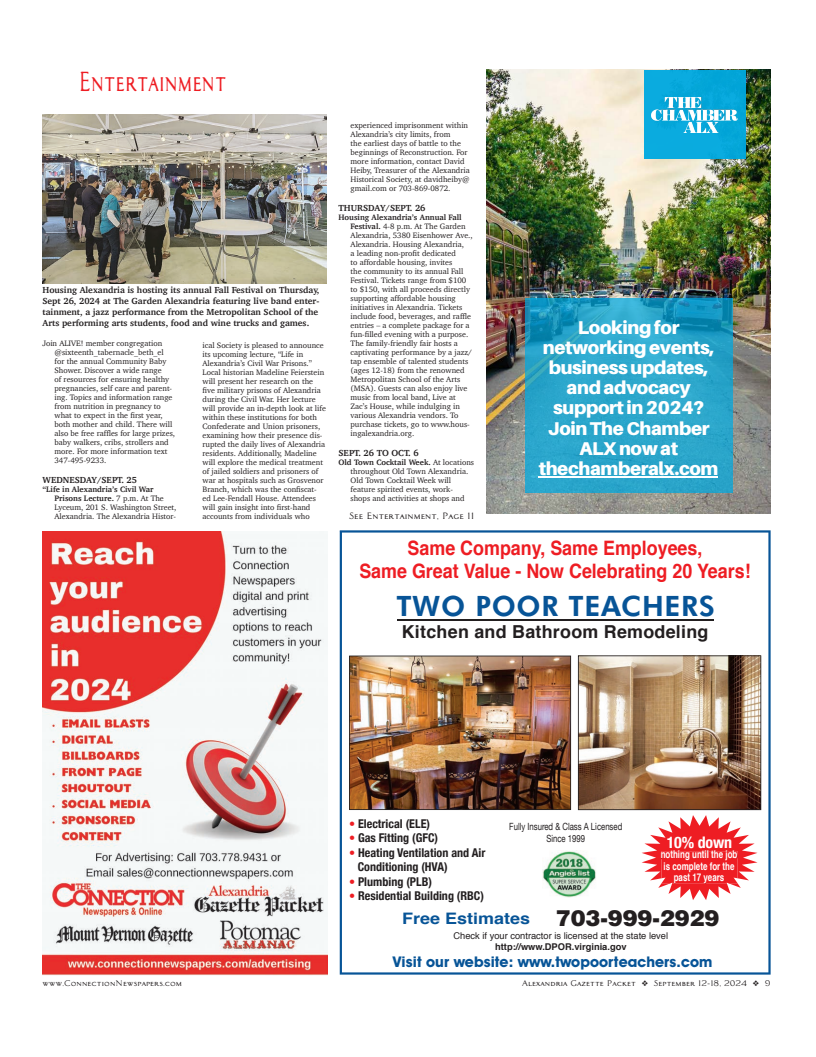
<style>
.page{position:relative;width:816px;height:1057px;background:#fff}
.page>*{position:absolute;margin:0;border:0;box-sizing:border-box;transform-origin:0 0}
.t1{font:800 28.1px "Futura BT";letter-spacing:.025em;color:#075497}
.hdr_30{font:27px "Architect Bold V";color:#ee1d23;scale:.7 1}
.t2{font:700 19.9px/23.2px "Helvetica";color:#ee1d23;text-align:center;scale:.9 1}
.t3{font:900 18.5px/20.1px "Aileron";letter-spacing:-.02em;color:#fff;text-align:center}
.t4{font:700 17.9px "Helvetica";letter-spacing:.015em;color:#231f20}
.t5{font:700 condensed 16px "Helvetica Neue";letter-spacing:-.01em;color:#fff}
.t6{font:700 15.8px "Helvetica";color:#075497;scale:1.14 1}
.t7{font:700 14.8px "Avant Garde IT Cby BT";letter-spacing:.005em;color:#075497}
.t8{font:700 condensed 12.1px/14.5px "Helvetica Neue";color:#231f20}
.t9{font:700 10.6px/11.3px "Helvetica";color:#fff;text-align:center;scale:.75 1}
.t10{font:9.9px/12px "Helvetica Neue";color:#231f20;text-align:center;scale:.78 1}
.t11{font:9.3px/11.2px "Helvetica";color:#231f20;text-align:center}
.cl{font:700 9px/11px "Charter";color:#231f20}
._1b{font:9px "Architect Bold V";color:#231f20}
.cal1{font:700 9px "Charter";color:#231f20}
.cal2{font:8px/9px "Charter";color:#231f20}
.t12{font:8px "Architect Bold V";color:#231f20}
.s1{font-weight:700}
.s2{color:#ee1d23}
.s3{font-weight:900;font-size:22.3px;color:#231f20}
</style>
<div class="page">
<img style="left:486px;top:70px;width:285px;height:443px">
<svg style="left:525px;top:299px;width:207px;height:194px;fill:#2ba6cb"></svg>
<div style="left:644px;top:70px;width:102px;height:88px;background:#0aabde"></div>
<img style="left:652px;top:97px;width:85px;height:35px">
<hr style="left:539px;top:475px;width:179px;height:2px;background:#fff">
<img style="left:42px;top:531px;width:285px;height:444px">
<img style="left:340px;top:530px;width:430px;height:444px">
<img style="left:42px;top:115px;width:284px;height:169px">
<p class="hdr_30" style="left:78px;top:66px;width:213px">Entertainment</p>
<p class="cl" style="left:42px;top:284px;width:278px">Housing Alexandria is hosting its annual Fall Festival on Thursday, Sept 26, 2024 at The Garden Alexandria featuring live band enter&shy;tainment, a jazz performance from the Metropolitan School of the Arts performing arts students, food and wine trucks and games.</p>
<p class="cal2" style="left:55px;top:339px;width:122px;text-indent:-12px">Join ALIVE! member congregation @sixteenth_tabernacle_beth_el for the annual Community Baby<br>Shower. Discover a wide range<br>of resources for ensuring healthy pregnancies, self care and parent&shy;ing. Topics and information range from nutrition in pregnancy to what to expect in the first year, both mother and child. There will also be free raffles for large prizes, baby walkers, cribs, strollers and more. For more information text<br>347-495-9233.</p>
<p class="cal1" style="left:42px;top:472px;width:96px">WEDNESDAY/SEPT. 25</p>
<p class="cal2" style="left:55px;top:485px;width:123px;text-indent:-12px"><span class="s1">“Life in Alexandria’s Civil War Prisons Lecture.</span> 7 p.m. At The Lyceum, 201 S. Washington Street, Alexandria. The Alexandria Histor-</p>
<p class="cal2" style="left:202px;top:341px;width:125px">ical Society is pleased to announce its upcoming lecture, “Life in Alexandria’s Civil War Prisons.” Local historian Madeline Feierstein will present her research on the five military prisons of Alexandria during the Civil War. Her lecture will provide an in-depth look at life within these institutions for both Confederate and Union prisoners, examining how their presence dis&shy;rupted the daily lives of Alexandria residents. Additionally, Madeline will explore the medical treatment of jailed soldiers and prisoners of war at hospitals such as Grosvenor Branch, which was the confiscat&shy;ed Lee-Fendall House. Attendees will gain insight into first-hand accounts from individuals who</p>
<p class="cal2" style="left:350px;top:121px;width:121px">experienced imprisonment within Alexandria’s city limits, from<br>the earliest days of battle to the beginnings of Reconstruction. For more information, contact David Heiby, Treasurer of the Alexandria Historical Society, at davidheiby@ gmail.com or 703-869-0872.</p>
<p class="cl" style="left:338px;top:202px;width:88px">THURSDAY/SEPT. 26</p>
<p class="cal2" style="left:350px;top:213px;width:124px;text-indent:-12px"><span class="s1">Housing Alexandria’s Annual Fall<br>Festival.</span> 4-8 p.m. At The Garden<br>Alexandria, 5380 Eisenhower Ave.,<br>Alexandria. Housing Alexandria,<br>a leading non-profit dedicated<br>to affordable housing, invites<br>the community to its annual Fall<br>Festival. Tickets range from $100 to $150, with all proceeds directly supporting affordable housing initiatives in Alexandria. Tickets include food, beverages, and raffle entries – a complete package for a fun-filled evening with a purpose.<br>The family-friendly fair hosts a captivating performance by a jazz/ tap ensemble of talented students (ages 12-18) from the renowned<br>Metropolitan School of the Arts (MSA). Guests can also enjoy live music from local band, Live at<br>Zac’s House, while indulging in various Alexandria vendors. To purchase tickets, go to www.hous&shy;ingalexandria.org.</p>
<p class="cl" style="left:338px;top:447px;width:82px">SEPT. 26 TO OCT. 6</p>
<p class="cal2" style="left:350px;top:458px;width:125px;text-indent:-12px"><span class="s1">Old Town Cocktail Week.</span> At locations throughout Old Town Alexandria.<br>Old Town Cocktail Week will feature spirited events, work&shy;shops and activities at shops and</p>
<p class="_1b" style="left:349px;top:511px;width:127px">See Entertainment, Page 11</p>
<p class="t3" style="left:539px;top:317px;width:181px">Looking for networking events, business updates, and advocacy support in 2024?<br>Join The Chamber<br>ALX now at thechamberalx.com</p>
<p class="t2" style="left:359px;top:536px;width:436px">Same Company, Same Employees,<br>Same Great Value - Now Celebrating 20 Years!</p>
<p class="t1" style="left:396px;top:588px;width:320px">TWO POOR TEACHERS</p>
<p class="t4" style="left:402px;top:617px;width:308px">Kitchen and Bathroom Remodeling</p>
<p class="t8" style="left:349px;top:815px;width:82px"><span class="s2">•</span> Electrical (ELE)</p>
<p class="t8" style="left:349px;top:829px;width:91px"><span class="s2">•</span> Gas Fitting (GFC)</p>
<p class="t8" style="left:358px;top:844px;width:129px;text-indent:-9px"><span class="s2">•</span> Heating Ventilation and Air<br>Conditioning (HVA)</p>
<p class="t8" style="left:349px;top:873px;width:85px"><span class="s2">•</span> Plumbing (PLB)</p>
<p class="t8" style="left:349px;top:887px;width:136px"><span class="s2">•</span> Residential Building (RBC)</p>
<p class="t6" style="left:402px;top:905px;width:280px">Free Estimates <span class="s3">703-999-2929</span></p>
<p class="t11" style="left:453px;top:929px;width:216px">Check if your contractor is licensed at the state level <span class="s1">http://www.DPOR.virginia.gov</span></p>
<p class="t10" style="left:509px;top:821px;width:146px">Fully Insured &amp; Class A Licensed<br>Since 1999</p>
<p class="t5" style="left:667px;top:829px;width:67px">10% down</p>
<p class="t9" style="left:660px;top:849px;width:104px">nothing until the job is complete for the past 17 years</p>
<p class="t7" style="left:393px;top:952px;width:321px">Visit our website: www.twopoorteachers.com</p>
<p class="t12" style="left:42px;top:978px;width:141px">www.ConnectionNewspapers.com</p>
<p class="t12" style="left:522px;top:978px;width:250px">Alexandria Gazette Packet ❖ September 12-18, 2024 ❖ 9</p>
</div>
